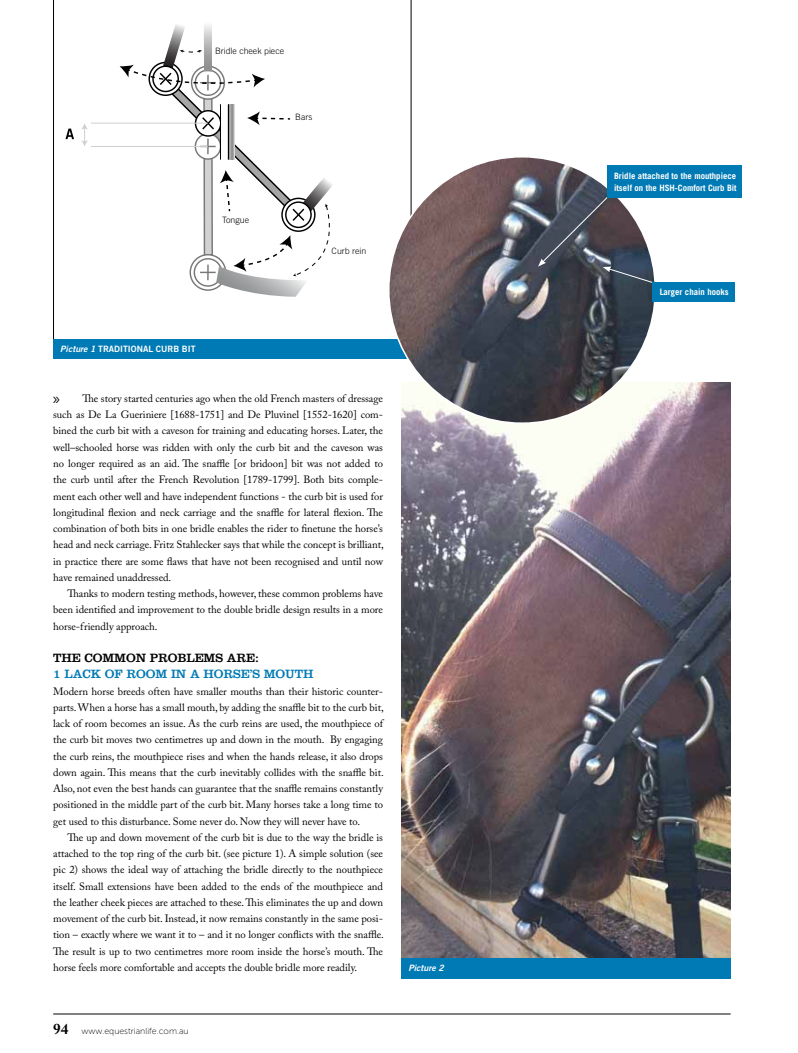
<style>
.page{position:relative;width:798px;height:1053px;background:#fff}
.page>*{position:absolute;margin:0;border:0;box-sizing:border-box;transform-origin:0 0}
.t1{font:15px "Museo Sans 300";color:#000}
.t2{font:12.5px "Clarendon";letter-spacing:-.005em;color:#007ab4}
.t3{font:12.5px "Clarendon";letter-spacing:-.005em;color:#000}
.t4{font:10.62px/16.2px "Adobe Caslon Pro";letter-spacing:-.005em;color:#000;text-align:justify}
.t5{font:700 8.75px/12.5px "Trade Gothic";color:#fff}
.t6{font:300 8.75px "Trade Gothic";color:#000}
.t7{font:8.75px "Museo Sans 100";color:#000}
.t8{font:8.75px "Trade Gothic Bold Two";color:#fff}
.t9{font:italic 8.75px "Trade Gothic Bold Two";color:#fff}
.s1{font-style:italic}
.s2{font-family:"Adobe Caslon Pro";font-weight:700;font-size:15px}
</style>
<div class="page">
<img style="left:401px;top:383px;width:329px;height:575px">
<svg style="left:53px;top:0;width:358px;height:339px"></svg>
<div style="left:53px;top:339px;width:358px;height:20px;background:#007ab4"></div>
<div style="left:401px;top:958px;width:329px;height:20px;background:#007ab4"></div>
<img style="left:388px;top:157px;width:267px;height:266px;border-radius:133px">
<svg style="left:538px;top:166px;width:117px;height:120px;background:#62646d"></svg>
<div style="left:606px;top:165px;width:135px;height:33px;background:#007ab4"></div>
<div style="left:652px;top:282px;width:82px;height:20px;background:#007ab4"></div>
<hr style="left:53px;top:1013px;width:677px;height:1px;background:#000">
<p class="t6" style="left:215px;top:46px;width:71px">Bridle cheek piece</p>
<p class="t6" style="left:295px;top:112px;width:19px">Bars</p>
<p class="t6" style="left:222px;top:215px;width:28px">Tongue</p>
<p class="t6" style="left:331px;top:245px;width:36px">Curb rein</p>
<p class="t8" style="left:60px;top:343px;width:136px"><span class="s1">Picture 1</span> TRADITIONAL CURB BIT</p>
<p class="t4" style="left:53px;top:390px;width:332px;text-indent:29px">The story started centuries ago when the old French masters of dressage such as De La Gueriniere [1688-1751] and De Pluvinel [1552-1620] com&shy;bined the curb bit with a caveson for training and educating horses. Later, the well–schooled horse was ridden with only the curb bit and the caveson was no longer required as an aid. The snaffle [or bridoon] bit was not added to the curb until after the French Revolution [1789-1799]. Both bits comple&shy;ment each other well and have independent functions - the curb bit is used for longitudinal flexion and neck carriage and the snaffle for lateral flexion. The combination of both bits in one bridle enables the rider to finetune the horse’s head and neck carriage. Fritz Stahlecker says that while the concept is brilliant, in practice there are some flaws that have not been recognised and until now have remained unaddressed.</p>
<p class="t4" style="left:53px;top:585px;width:331px;text-indent:14px">Thanks to modern testing methods, however, these common problems have been identified and improvement to the double bridle design results in a more horse-friendly approach.</p>
<p class="t3" style="left:53px;top:650px;width:207px">THE COMMON PROBLEMS ARE:</p>
<p class="t2" style="left:53px;top:666px;width:262px">1 LACK OF ROOM IN A HORSE’S MOUTH</p>
<p class="t4" style="left:53px;top:682px;width:332px">Modern horse breeds often have smaller mouths than their historic counter&shy;parts. When a horse has a small mouth, by adding the snaffle bit to the curb bit, lack of room becomes an issue. As the curb reins are used, the mouthpiece of the curb bit moves two centimetres up and down in the mouth. By engaging the curb reins, the mouthpiece rises and when the hands release, it also drops down again. This means that the curb inevitably collides with the snaffle bit.<br>Also, not even the best hands can guarantee that the snaffle remains constantly positioned in the middle part of the curb bit. Many horses take a long time to get used to this disturbance. Some never do. Now they will never have to.</p>
<p class="t4" style="left:53px;top:829px;width:332px;text-indent:14px">The up and down movement of the curb bit is due to the way the bridle is attached to the top ring of the curb bit. (see picture 1). A simple solution (see pic 2) shows the ideal way of attaching the bridle directly to the nouthpiece itself. Small extensions have been added to the ends of the mouthpiece and the leather cheek pieces are attached to these. This eliminates the up and down movement of the curb bit. Instead, it now remains constantly in the same posi&shy;tion – exactly where we want it to – and it no longer conflicts with the snaffle.<br>The result is up to two centimetres more room inside the horse’s mouth. The horse feels more comfortable and accepts the double bridle more readily.</p>
<h1 class="t1" style="left:52px;top:391px;width:10px">»</h1>
<p class="t7" style="left:53px;top:1025px;width:137px"><span class="s2">94</span> www.equestrianlife.com.au</p>
<p class="t9" style="left:408px;top:962px;width:37px">Picture 2</p>
<p class="t5" style="left:614px;top:169px;width:124px">Bridle attached to the mouthpiece itself on the HSH-Comfort Curb Bit</p>
<p class="t5" style="left:659px;top:285px;width:71px">Larger chain hooks</p>
</div>
